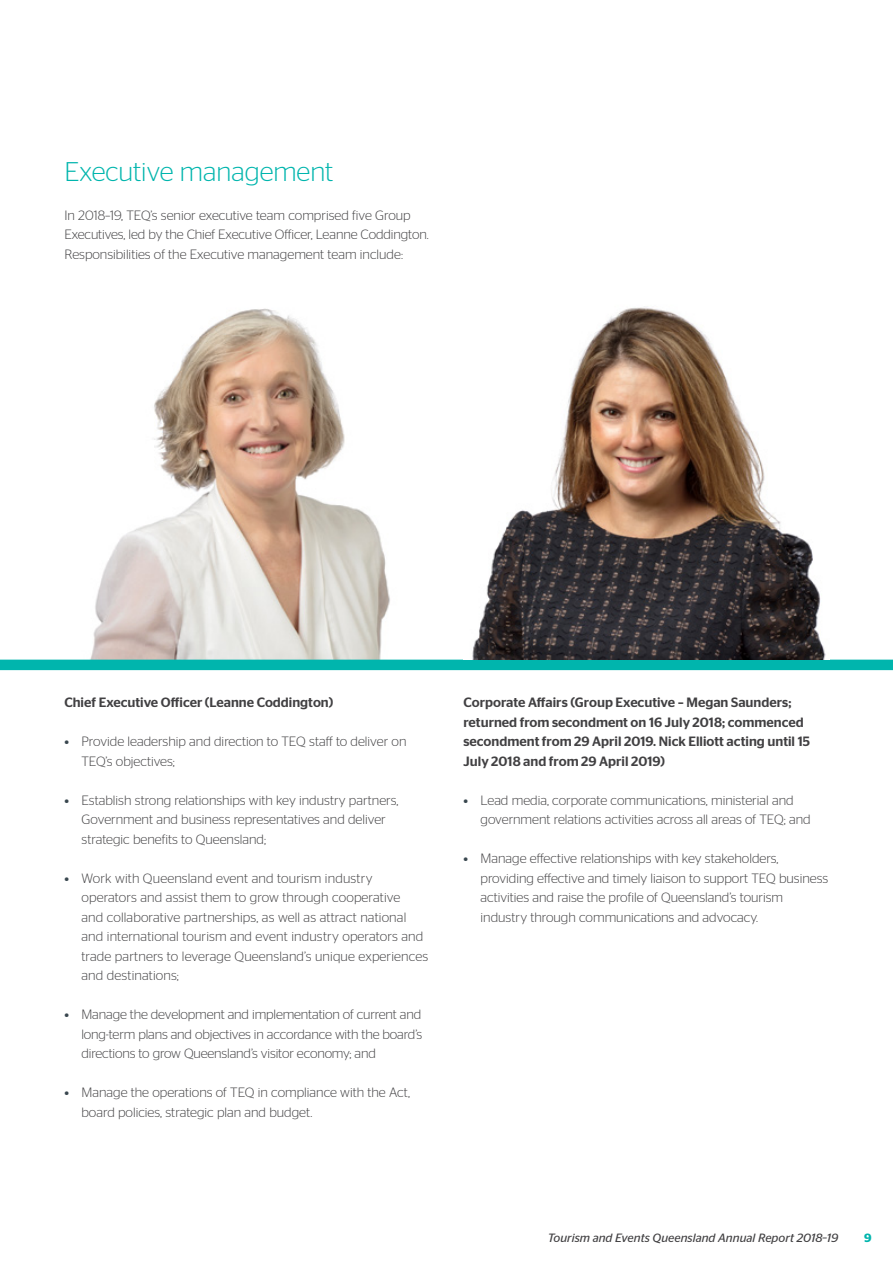
<style>
.page{position:relative;width:893px;height:1263px;background:#fff}
.page>*{position:absolute;margin:0;border:0;box-sizing:border-box;transform-origin:0 0}
.t1{font:300 27px "Stag Sans";color:#00b5ad}
.t2{font:300 13.5px/19.5px "Stag Sans";color:#414042}
.t3{font:500 13.5px/19.5px "Stag Sans";color:#414042}
.t4{font:italic 12px "Stag Sans";color:#414042}
.t5{font:600 12px "Stag Sans";color:#00b5ad}
.s1{font-weight:500;color:#39474f}
</style>
<div class="page">
<img style="left:64px;top:308px;width:365px;height:352px">
<div style="left:0;top:660px;width:893px;height:10px;background:#00b5ad"></div>
<img style="left:472px;top:306px;width:354px;height:354px">
<h1 class="t1" style="left:64px;top:157px;width:270px">Executive management</h1>
<p class="t2" style="left:64px;top:205px;width:366px">In 2018–19, TEQ’s senior executive team comprised five Group<br>Executives, led by the Chief Executive Officer, Leanne Coddington.<br>Responsibilities of the Executive management team include:</p>
<p class="t3" style="left:64px;top:693px;width:270px">Chief Executive Officer (Leanne Coddington)</p>
<p class="t2" style="left:81px;top:732px;width:326px;text-indent:-17px"><span class="s1">•</span> Provide leadership and direction to TEQ staff to deliver on<br>TEQ’s objectives;</p>
<p class="t2" style="left:81px;top:790px;width:318px;text-indent:-17px"><span class="s1">•</span> Establish strong relationships with key industry partners,<br>Government and business representatives and deliver strategic benefits to Queensland;</p>
<p class="t2" style="left:81px;top:868px;width:348px;text-indent:-17px"><span class="s1">•</span> Work with Queensland event and tourism industry operators and assist them to grow through cooperative<br>and collaborative partnerships, as well as attract national and international tourism and event industry operators and trade partners to leverage Queensland’s unique experiences and destinations;</p>
<p class="t2" style="left:81px;top:1005px;width:342px;text-align:justify;text-indent:-17px"><span class="s1">•</span> Manage the development and implementation of current and long-term plans and objectives in accordance with the board’s directions to grow Queensland’s visitor economy; and</p>
<p class="t2" style="left:81px;top:1083px;width:330px;text-indent:-17px"><span class="s1">•</span> Manage the operations of TEQ in compliance with the Act, board policies, strategic plan and budget.</p>
<p class="t3" style="left:463px;top:693px;width:348px">Corporate Affairs (Group Executive – Megan Saunders; returned from secondment on 16 July 2018; commenced secondment from 29 April 2019. Nick Elliott acting until 15<br>July 2018 and from 29 April 2019)</p>
<p class="t2" style="left:480px;top:790px;width:332px;text-indent:-17px"><span class="s1">•</span> Lead media, corporate communications, ministerial and government relations activities across all areas of TEQ; and</p>
<p class="t2" style="left:480px;top:849px;width:349px;text-indent:-17px"><span class="s1">•</span> Manage effective relationships with key stakeholders, providing effective and timely liaison to support TEQ business activities and raise the profile of Queensland’s tourism industry through communications and advocacy.</p>
<p class="t4" style="left:548px;top:1231px;width:292px">Tourism and Events Queensland Annual Report 2018–19</p>
<p class="t5" style="left:864px;top:1231px;width:9px">9</p>
</div>
